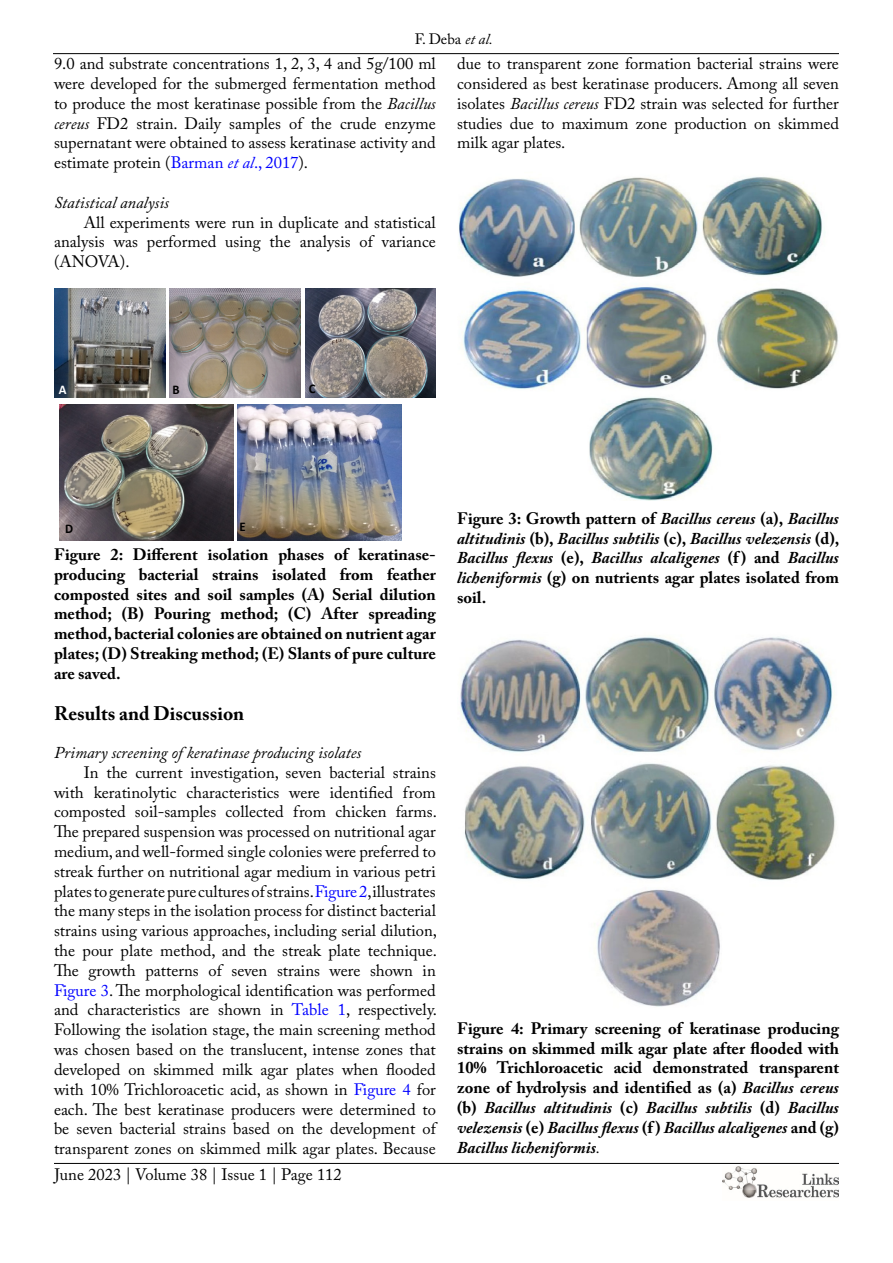
<style>
.page{position:relative;width:893px;height:1263px;background:#fff}
.page>*{position:absolute;margin:0;border:0;box-sizing:border-box;transform-origin:0 0}
.t1{font:700 19.5px "Adobe Caslon Pro";color:#000}
.t2{font:16.5px/19.8px "Adobe Caslon Pro";color:#000;text-align:justify}
.t3{font:700 16.5px/19.8px "Adobe Caslon Pro";color:#000;text-align:justify}
.t4{font:italic 700 16.5px/19.8px "Adobe Caslon Pro";color:#000;text-align:justify}
.t5{font:italic 16.5px "Adobe Caslon Pro";color:#000}
.t6{font:15px "Adobe Caslon Pro";color:#000}
.t7{font:700 13.2px "Calibri";color:#000;scale:.96 1}
.t8{font:700 13.2px "Calibri";color:#fff;scale:.96 1}
.s1{font-style:italic}
.s2{color:#00f}
.s3{font-style:italic;color:#00f}
.s4{font-style:normal}
.s5{font-weight:400;font-style:italic}
</style>
<div class="page">
<hr style="left:53px;top:53px;width:786px;height:1px;background:#000">
<hr style="left:54px;top:1163px;width:785px;height:1px;background:#000">
<img style="left:722px;top:1166px;width:117px;height:32px">
<img style="left:54px;top:288px;width:111px;height:110px">
<img style="left:170px;top:289px;width:131px;height:109px">
<img style="left:305px;top:288px;width:131px;height:110px">
<img style="left:59px;top:404px;width:174px;height:136px">
<img style="left:237px;top:404px;width:164px;height:136px">
<img style="left:458px;top:177px;width:380px;height:324px">
<img style="left:460px;top:636px;width:376px;height:371px">
<p class="t6" style="left:415px;top:31px;width:80px">F. Deba <span class="s1">et al.</span></p>
<p class="t2" style="left:54px;top:54px;width:383px">9.0 and substrate concentrations 1, 2, 3, 4 and 5g/100 ml were developed for the submerged fermentation method to produce the most keratinase possible from the <span class="s1">Bacillus cereus</span> FD2 strain. Daily samples of the crude enzyme supernatant were obtained to assess keratinase activity and estimate protein (<span class="s2">Barman</span> <span class="s3">et al</span><span class="s2">., 2017</span>).</p>
<p class="t5" style="left:54px;top:192px;width:116px">Statistical analysis</p>
<p class="t2" style="left:54px;top:212px;width:383px;text-indent:30px">All experiments were run in duplicate and statistical analysis was performed using the analysis of variance (ANOVA).</p>
<p class="t2" style="left:457px;top:54px;width:383px">due to transparent zone formation bacterial strains were considered as best keratinase producers. Among all seven isolates <span class="s1">Bacillus cereus</span> FD2 strain was selected for further studies due to maximum zone production on skimmed milk agar plates.</p>
<p class="t8" style="left:59px;top:380px;width:10px">A</p>
<p class="t7" style="left:173px;top:380px;width:9px">B</p>
<p class="t7" style="left:309px;top:379px;width:9px">C</p>
<p class="t7" style="left:65px;top:519px;width:10px">D</p>
<p class="t7" style="left:239px;top:517px;width:8px">E</p>
<p class="t3" style="left:54px;top:544px;width:383px">Figure 2: Different isolation phases of keratinase&shy;producing bacterial strains isolated from feather composted sites and soil samples (A) Serial dilution method; (B) Pouring method; (C) After spreading method, bacterial colonies are obtained on nutrient agar plates; (D) Streaking method; (E) Slants of pure culture are saved.</p>
<p class="t1" style="left:54px;top:702px;width:192px">Results and Discussion</p>
<p class="t5" style="left:54px;top:743px;width:309px">Primary screening of keratinase producing isolates</p>
<p class="t2" style="left:54px;top:762px;width:385px;text-indent:30px">In the current investigation, seven bacterial strains with keratinolytic characteristics were identified from composted soil-samples collected from chicken farms.<br>The prepared suspension was processed on nutritional agar medium, and well-formed single colonies were preferred to streak further on nutritional agar medium in various petri plates to generate pure cultures of strains. <span class="s2">Figure 2</span>, illustrates the many steps in the isolation process for distinct bacterial strains using various approaches, including serial dilution, the pour plate method, and the streak plate technique.<br>The growth patterns of seven strains were shown in <span class="s2">Figure 3</span>. The morphological identification was performed and characteristics are shown in <span class="s2">Table 1</span>, respectively.<br>Following the isolation stage, the main screening method was chosen based on the translucent, intense zones that developed on skimmed milk agar plates when flooded with 10% Trichloroacetic acid, as shown in <span class="s2">Figure 4</span> for each. The best keratinase producers were determined to be seven bacterial strains based on the development of transparent zones on skimmed milk agar plates. Because</p>
<p class="t2" style="left:54px;top:1164px;width:289px">June 2023 | Volume 38 | Issue 1 | Page 112</p>
<p class="t4" style="left:457px;top:508px;width:384px"><span class="s4">Figure 3: Growth pattern of</span> Bacillus cereus <span class="s4">(a),</span> Bacillus altitudinis <span class="s4">(b),</span> Bacillus subtilis <span class="s4">(c),</span> Bacillus velezensis <span class="s4">(d), </span>Bacillus flexus <span class="s4">(e),</span> Bacillus alcaligenes <span class="s4">(f ) and</span> Bacillus licheniformis <span class="s4">(g) on nutrients agar plates isolated from soil.</span></p>
<p class="t3" style="left:457px;top:1018px;width:383px">Figure 4: Primary screening of keratinase producing strains on skimmed milk agar plate after flooded with 10% Trichloroacetic acid demonstrated transparent zone of hydrolysis and identified as (a) <span class="s1">Bacillus cereus </span>(b) <span class="s1">Bacillus altitudinis</span> (c) <span class="s1">Bacillus subtilis</span> (d) <span class="s1">Bacillus velezensis</span> (e) <span class="s1">Bacillus flexus</span> (f ) <span class="s1">Bacillus alcaligenes</span> and (g)<br><span class="s1">Bacillus licheniformis</span><span class="s5">.</span></p>
</div>
